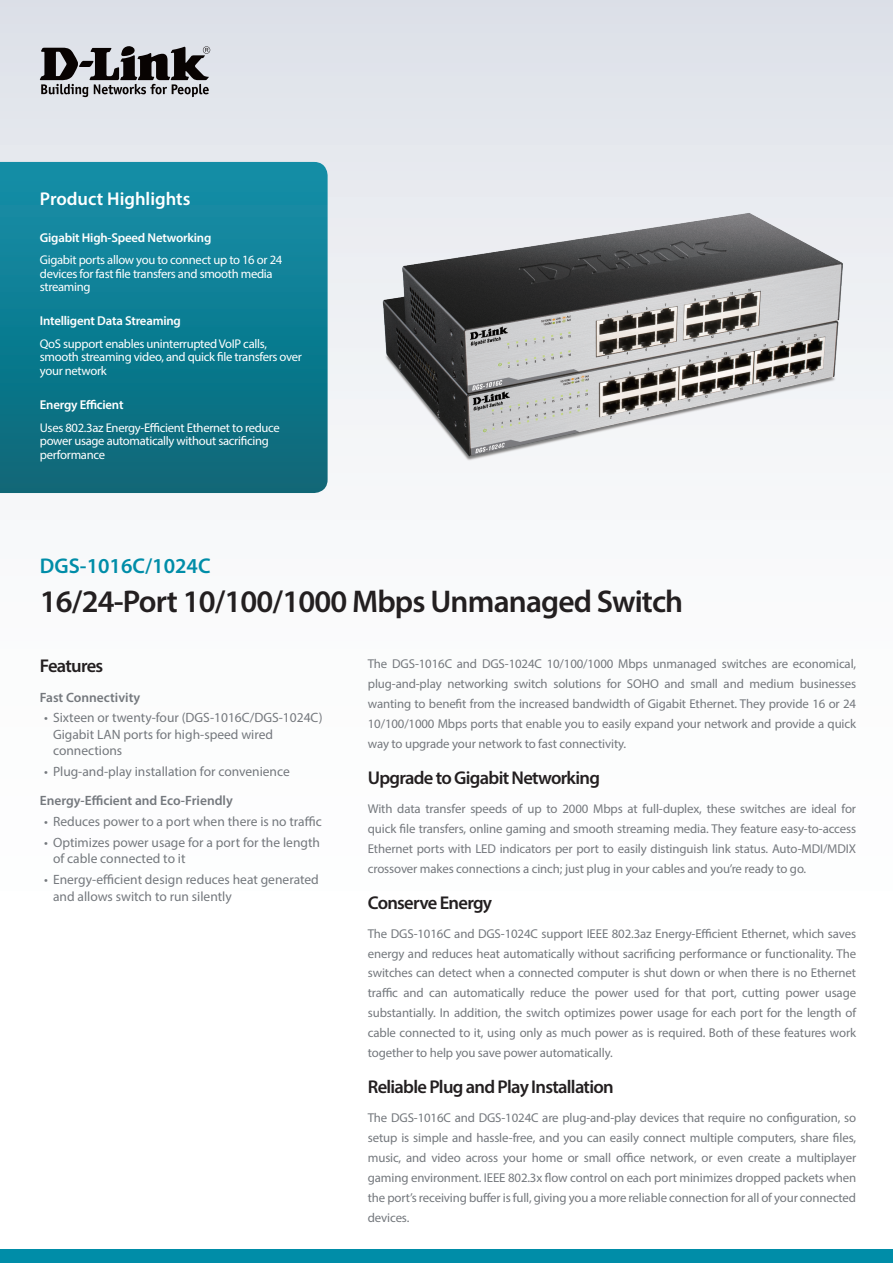
<style>
.page{position:relative;width:893px;height:1263px;background:#fff}
.page>*{position:absolute;margin:0;border:0;box-sizing:border-box;transform-origin:0 0}
.t1{font:600 31.5px "Myriad Pro";letter-spacing:-.025em;color:#231f20}
.t2{font:600 21.3px "Myriad Pro";color:#008da8}
.t3{font:600 18.6px "Myriad Pro";letter-spacing:-.04em;color:#231f20}
.t4{font:600 18.6px "Myriad Pro";color:#fff}
.t5{font:13.5px/16.5px "Myriad Pro";color:#74787d}
.t6{font:600 13.5px "Myriad Pro";color:#74787d}
.t7{font:12.9px/20px "Myriad Pro";letter-spacing:-.01em;color:#74787d;text-align:justify}
.t8{font:600 12.9px "Myriad Pro";letter-spacing:-.015em;color:#fff}
.t9{font:12.6px/13.5px "Myriad Pro";letter-spacing:-.025em;color:#fff}
</style>
<div class="page">
<div style="left:0;top:0;width:893px;height:1084px;background:linear-gradient(to bottom,#e3e6ec,#fff)"></div>
<div style="left:0;top:1249px;width:893px;height:14px;background:#008da8"></div>
<svg style="left:0;top:162px;width:328px;height:331px;background:#0f7c90"></svg>
<svg style="left:40px;top:46px;width:170px;height:51px;background:#807f83"></svg>
<img style="left:363px;top:192px;width:500px;height:285px">
<h3 class="t4" style="left:40px;top:187px;width:152px">Product Highlights</h3>
<p class="t8" style="left:40px;top:229px;width:173px">Gigabit High-Speed Networking</p>
<p class="t9" style="left:40px;top:253px;width:244px">Gigabit ports allow you to connect up to 16 or 24 devices for fast file transfers and smooth media streaming</p>
<p class="t8" style="left:40px;top:313px;width:142px">Intelligent Data Streaming</p>
<p class="t9" style="left:40px;top:337px;width:264px">QoS support enables uninterrupted VoIP calls, smooth streaming video, and quick file transfers over your network</p>
<p class="t8" style="left:40px;top:397px;width:85px">Energy Efficient</p>
<p class="t9" style="left:40px;top:421px;width:241px">Uses 802.3az Energy-Efficient Ethernet to reduce power usage automatically without sacrificing performance</p>
<h2 class="t2" style="left:40px;top:552px;width:172px">DGS-1016C/1024C</h2>
<h1 class="t1" style="left:40px;top:582px;width:645px">16/24-Port 10/100/1000 Mbps Unmanaged Switch</h1>
<h3 class="t3" style="left:40px;top:654px;width:65px">Features</h3>
<p class="t6" style="left:40px;top:688px;width:102px">Fast Connectivity</p>
<p class="t5" style="left:53px;top:709px;width:271px;text-indent:-9px">• Sixteen or twenty-four (DGS-1016C/DGS-1024C)<br>Gigabit LAN ports for high-speed wired connections</p>
<p class="t5" style="left:44px;top:763px;width:247px">• Plug-and-play installation for convenience</p>
<p class="t6" style="left:40px;top:792px;width:194px">Energy-Efficient and Eco-Friendly</p>
<p class="t5" style="left:44px;top:813px;width:279px">• Reduces power to a port when there is no traffic</p>
<p class="t5" style="left:53px;top:834px;width:268px;text-indent:-9px">• Optimizes power usage for a port for the length of cable connected to it</p>
<p class="t5" style="left:53px;top:871px;width:267px;text-indent:-9px">• Energy-efficient design reduces heat generated and allows switch to run silently</p>
<p class="t7" style="left:368px;top:654px;width:490px">The DGS-1016C and DGS-1024C 10/100/1000 Mbps unmanaged switches are economical, plug-and-play networking switch solutions for SOHO and small and medium businesses wanting to benefit from the increased bandwidth of Gigabit Ethernet. They provide 16 or 24<br>10/100/1000 Mbps ports that enable you to easily expand your network and provide a quick way to upgrade your network to fast connectivity.</p>
<h3 class="t3" style="left:368px;top:766px;width:234px">Upgrade to Gigabit Networking</h3>
<p class="t7" style="left:368px;top:798px;width:490px">With data transfer speeds of up to 2000 Mbps at full-duplex, these switches are ideal for quick file transfers, online gaming and smooth streaming media. They feature easy-to-access Ethernet ports with LED indicators per port to easily distinguish link status. Auto-MDI/MDIX crossover makes connections a cinch; just plug in your cables and you’re ready to go.</p>
<h3 class="t3" style="left:368px;top:890px;width:126px">Conserve Energy</h3>
<p class="t7" style="left:368px;top:923px;width:490px">The DGS-1016C and DGS-1024C support IEEE 802.3az Energy-Efficient Ethernet, which saves energy and reduces heat automatically without sacrificing performance or functionality. The switches can detect when a connected computer is shut down or when there is no Ethernet traffic and can automatically reduce the power used for that port, cutting power usage substantially. In addition, the switch optimizes power usage for each port for the length of cable connected to it, using only as much power as is required. Both of these features work together to help you save power automatically.</p>
<h3 class="t3" style="left:368px;top:1075px;width:247px">Reliable Plug and Play Installation</h3>
<p class="t7" style="left:368px;top:1108px;width:490px">The DGS-1016C and DGS-1024C are plug-and-play devices that require no configuration, so setup is simple and hassle-free, and you can easily connect multiple computers, share files, music, and video across your home or small office network, or even create a multiplayer gaming environment. IEEE 802.3x flow control on each port minimizes dropped packets when the port’s receiving buffer is full, giving you a more reliable connection for all of your connected devices.</p>
</div>
